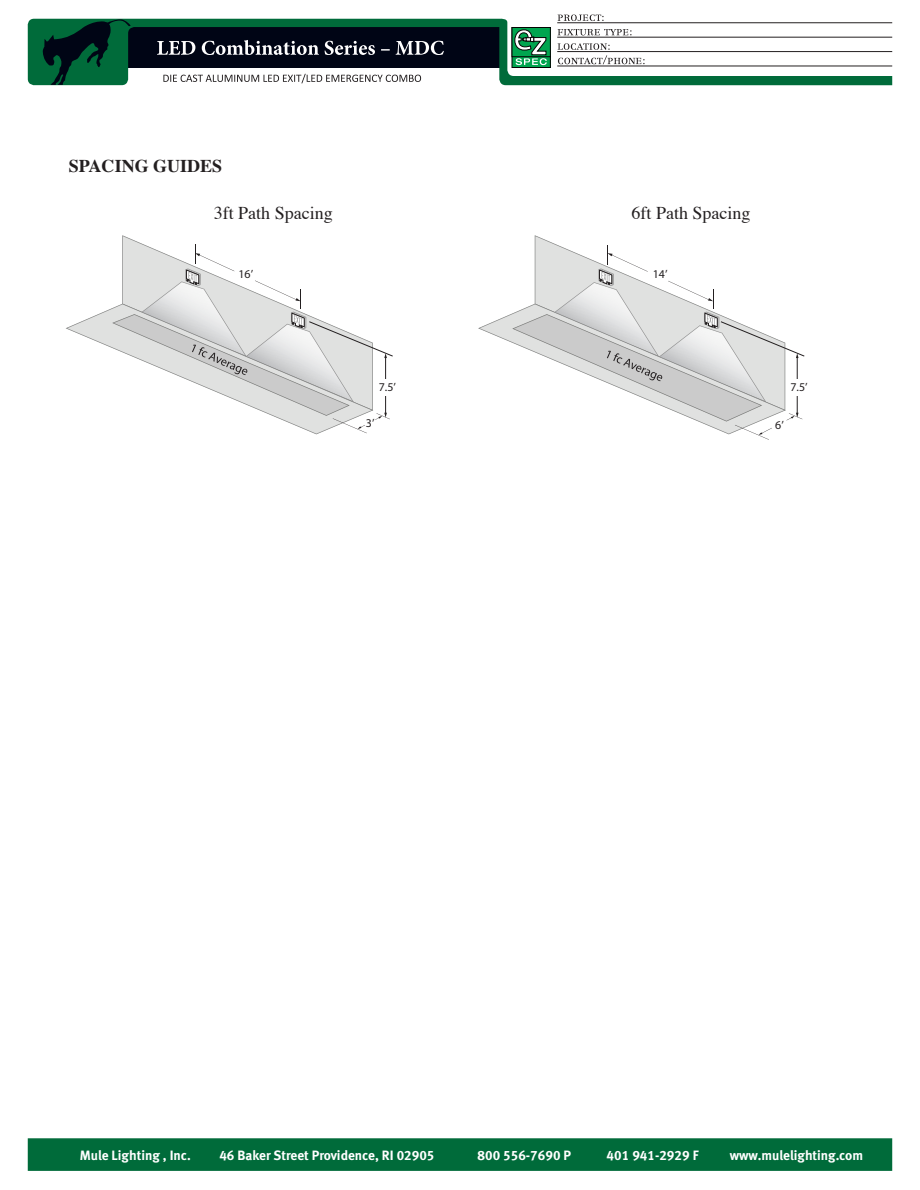
<style>
.page{position:relative;width:920px;height:1190px;background:#fff}
.page>*{position:absolute;margin:0;border:0;box-sizing:border-box;transform-origin:0 0}
.t1{font:18px "Times";color:#231f20}
.t2{font:700 18px "Times";color:#231f20}
.t3{font:13.5px "Meta Bold LF";color:#fff}
.t4{font:11.85px "Myriad Pro";color:#231f20}
</style>
<div class="page">
<svg style="left:66px;top:236px;width:327px;height:198px"></svg>
<svg style="left:478px;top:236px;width:326px;height:204px"></svg>
<div style="left:28px;top:1138px;width:864px;height:32px;background:#006b3a;border:2px solid #006b3a"></div>
<svg style="left:28px;top:18px;width:864px;height:67px"></svg>
<img style="left:43px;top:19px;width:88px;height:66px">
<div style="left:512px;top:27px;width:38px;height:40px;background:#00a54f"></div>
<div style="left:511px;top:27px;width:39px;height:41px;border:1px solid #040503"></div>
<div style="left:512px;top:27px;width:38px;height:30px;border:1px solid #040503"></div>
<svg style="left:514px;top:30px;width:33px;height:35px"></svg>
<hr style="left:557px;top:22px;width:335px;height:1px;background:#231f20">
<hr style="left:557px;top:37px;width:335px;height:1px;background:#231f20">
<hr style="left:557px;top:51px;width:335px;height:1px;background:#231f20">
<hr style="left:557px;top:66px;width:335px;height:1px;background:#231f20">
<svg style="left:557px;top:14px;width:46px;height:7px"></svg>
<svg style="left:557px;top:29px;width:74px;height:6px"></svg>
<svg style="left:557px;top:43px;width:87px;height:21px"></svg>
<svg style="left:157px;top:40px;width:287px;height:15px"></svg>
<svg style="left:163px;top:74px;width:258px;height:9px"></svg>
<h1 class="t2" style="left:69px;top:149px;width:155px">SPACING GUIDES</h1>
<h1 class="t1" style="left:214px;top:196px;width:120px">3ft Path Spacing</h1>
<h1 class="t1" style="left:631px;top:196px;width:120px">6ft Path Spacing</h1>
<p class="t4" style="left:238px;top:267px;width:16px">16’</p>
<p class="t4" style="left:652px;top:267px;width:16px">14’</p>
<p class="t4" style="left:379px;top:379px;width:19px">7.5’</p>
<p class="t4" style="left:366px;top:415px;width:10px">3’</p>
<p class="t4" style="left:790px;top:379px;width:19px">7.5’</p>
<p class="t4" style="left:775px;top:417px;width:10px">6’</p>
<p class="t3" style="left:80px;top:1147px;width:112px">Mule Lighting , Inc.</p>
<p class="t3" style="left:219px;top:1147px;width:216px">46 Baker Street Providence, RI 02905</p>
<p class="t3" style="left:477px;top:1147px;width:95px">800 556-7690 P</p>
<p class="t3" style="left:606px;top:1147px;width:93px">401 941-2929 F</p>
<p class="t3" style="left:729px;top:1147px;width:135px">www.mulelighting.com</p>
</div>
